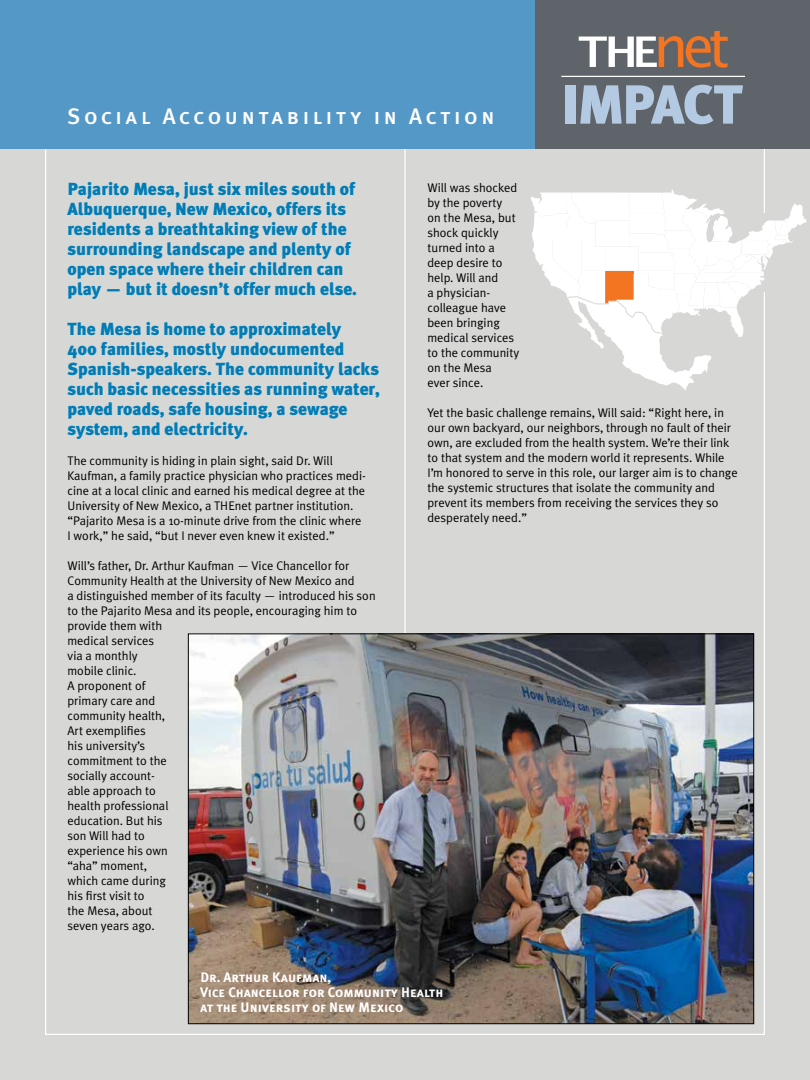
<style>
.page{position:relative;width:810px;height:1080px;background:#d7d8d6}
.page>*{position:absolute;margin:0;border:0;box-sizing:border-box;transform-origin:0 0}
.t1{font:900 55px "Meta Plus";color:#b3cae2}
.t2{font:22.5px "Meta Plus Medium Caps";letter-spacing:.16em;color:#fff}
.t3{font:900 17.5px/20px "Meta Plus";color:#007db6}
.t4{font:13.75px/15px "Meta Plus Bold Caps";color:#fff}
.t5{font:12.5px/15px "Meta Plus Normal";color:#000}
</style>
<div class="page">
<hr style="left:404px;top:146px;width:2px;height:868px;background:#fff">
<div style="left:0;top:0;width:582px;height:148px;background:#5498c7"></div>
<div style="left:536px;top:0;width:274px;height:148px;background:#5f636a"></div>
<svg style="left:579px;top:31px;width:149px;height:37px"></svg>
<hr style="left:561px;top:76px;width:184px;height:1px;background:#fff">
<img style="left:190px;top:636px;width:562px;height:386px">
<svg style="left:531px;top:189px;width:276px;height:201px"></svg>
<h2 class="t2" style="left:68px;top:103px;width:428px">Social Accountability in Action</h2>
<h1 class="t1" style="left:561px;top:72px;width:174px">impact</h1>
<h3 class="t3" style="left:68px;top:179px;width:291px">Pajarito Mesa, just six miles south of Albuquerque, New Mexico, offers its residents a breathtaking view of the surrounding landscape and plenty of open space where their children can play — but it doesn’t offer much else.</h3>
<h3 class="t3" style="left:68px;top:319px;width:314px">The Mesa is home to approximately<br>400 families, mostly undocumented Spanish-speakers. The community lacks such basic necessities as running water, paved roads, safe housing, a sewage system, and electricity.</h3>
<p class="t5" style="left:68px;top:453px;width:300px">The community is hiding in plain sight, said Dr. Will Kaufman, a family practice physician who practices medi&shy;cine at a local clinic and earned his medical degree at the University of New Mexico, a THEnet partner institution. “Pajarito Mesa is a 10-minute drive from the clinic where I work,” he said, “but I never even knew it existed.”</p>
<p class="t5" style="left:68px;top:558px;width:310px">Will’s father, Dr. Arthur Kaufman — Vice Chancellor for<br>Community Health at the University of New Mexico and<br>a distinguished member of its faculty — introduced his son to the Pajarito Mesa and its people, encouraging him to provide them with<br>medical services<br>via a monthly<br>mobile clinic.<br>A proponent of<br>primary care and<br>community health,<br>Art exemplifies<br>his university’s<br>commitment to the<br>socially account-<br>able approach to<br>health professional<br>education. But his<br>son Will had to<br>experience his own<br>“aha” moment,<br>which came during<br>his first visit to<br>the Mesa, about<br>seven years ago.</p>
<p class="t5" style="left:427px;top:180px;width:93px">Will was shocked by the poverty<br>on the Mesa, but shock quickly turned into a deep desire to help. Will and<br>a physician&shy;colleague have been bringing medical services to the community on the Mesa<br>ever since.</p>
<p class="t5" style="left:427px;top:405px;width:312px">Yet the basic challenge remains, Will said: “Right here, in our own backyard, our neighbors, through no fault of their own, are excluded from the health system. We’re their link to that system and the modern world it represents. While I’m honored to serve in this role, our larger aim is to change the systemic structures that isolate the community and prevent its members from receiving the services they so desperately need.”</p>
<p class="t4" style="left:200px;top:970px;width:245px">Dr. Arthur Kaufman,<br>Vice Chancellor for Community Health at the University of New Mexico</p>
</div>
